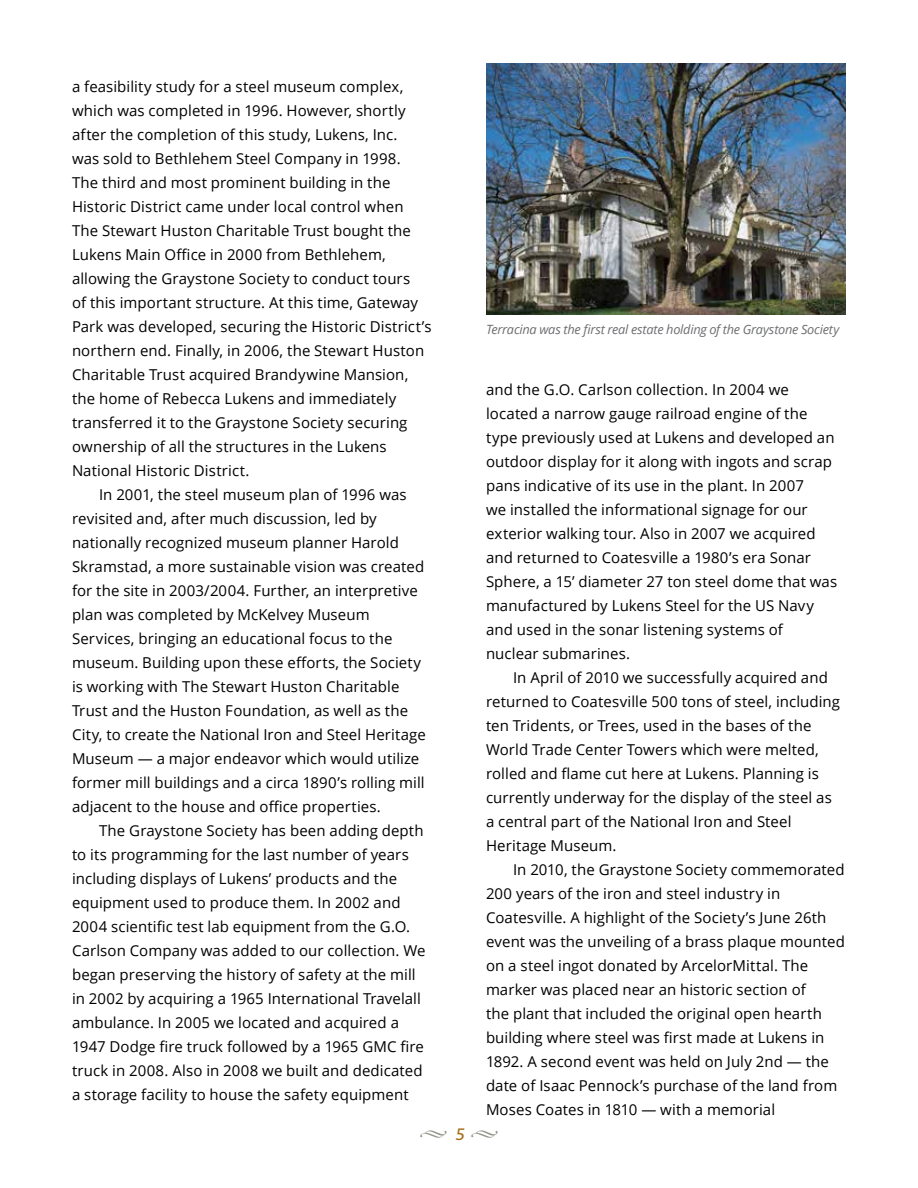
<style>
.page{position:relative;width:918px;height:1188px;background:#fff}
.page>*{position:absolute;margin:0;border:0;box-sizing:border-box;transform-origin:0 0}
.t1{font:italic 16.5px "Bitter";color:#a86b17}
.t2{font:15px/24px "Open Sans";letter-spacing:.005em;color:#000}
.t3{font:italic 12.75px "Open Sans";letter-spacing:-.02em;color:#6d6e71}
.s1{color:#94948b}
</style>
<div class="page">
<img style="left:486px;top:63px;width:360px;height:252px">
<p class="t2" style="left:72px;top:75px;width:333px">a feasibility study for a steel museum complex,</p>
<p class="t2" style="left:72px;top:99px;width:335px">which was completed in 1996. However, shortly</p>
<p class="t2" style="left:72px;top:123px;width:327px">after the completion of this study, Lukens, Inc.</p>
<p class="t2" style="left:72px;top:147px;width:330px">was sold to Bethlehem Steel Company in 1998.</p>
<p class="t2" style="left:72px;top:171px;width:320px">The third and most prominent building in the</p>
<p class="t2" style="left:72px;top:195px;width:333px">Historic District came under local control when</p>
<p class="t2" style="left:72px;top:219px;width:341px">The Stewart Huston Charitable Trust bought the</p>
<p class="t2" style="left:72px;top:243px;width:315px">Lukens Main Office in 2000 from Bethlehem,</p>
<p class="t2" style="left:72px;top:267px;width:340px">allowing the Graystone Society to conduct tours</p>
<p class="t2" style="left:72px;top:291px;width:348px">of this important structure. At this time, Gateway</p>
<p class="t2" style="left:72px;top:315px;width:361px">Park was developed, securing the Historic District’s</p>
<p class="t2" style="left:72px;top:339px;width:354px">northern end. Finally, in 2006, the Stewart Huston</p>
<p class="t2" style="left:72px;top:363px;width:338px">Charitable Trust acquired Brandywine Mansion,</p>
<p class="t2" style="left:72px;top:387px;width:326px">the home of Rebecca Lukens and immediately</p>
<p class="t2" style="left:72px;top:411px;width:337px">transferred it to the Graystone Society securing</p>
<p class="t2" style="left:72px;top:435px;width:316px">ownership of all the structures in the Lukens</p>
<p class="t2" style="left:72px;top:459px;width:179px">National Historic District.</p>
<p class="t2" style="left:99px;top:483px;width:309px">In 2001, the steel museum plan of 1996 was</p>
<p class="t2" style="left:72px;top:507px;width:306px">revisited and, after much discussion, led by</p>
<p class="t2" style="left:72px;top:531px;width:329px">nationally recognized museum planner Harold</p>
<p class="t2" style="left:72px;top:555px;width:354px">Skramstad, a more sustainable vision was created</p>
<p class="t2" style="left:72px;top:579px;width:347px">for the site in 2003/2004. Further, an interpretive</p>
<p class="t2" style="left:72px;top:603px;width:299px">plan was completed by McKelvey Museum</p>
<p class="t2" style="left:72px;top:627px;width:322px">Services, bringing an educational focus to the</p>
<p class="t2" style="left:72px;top:651px;width:351px">museum. Building upon these efforts, the Society</p>
<p class="t2" style="left:72px;top:675px;width:329px">is working with The Stewart Huston Charitable</p>
<p class="t2" style="left:72px;top:699px;width:338px">Trust and the Huston Foundation, as well as the</p>
<p class="t2" style="left:72px;top:723px;width:355px">City, to create the National Iron and Steel Heritage</p>
<p class="t2" style="left:72px;top:747px;width:349px">Museum — a major endeavor which would utilize</p>
<p class="t2" style="left:72px;top:771px;width:354px">former mill buildings and a circa 1890’s rolling mill</p>
<p class="t2" style="left:72px;top:795px;width:310px">adjacent to the house and office properties.</p>
<p class="t2" style="left:99px;top:819px;width:326px">The Graystone Society has been adding depth</p>
<p class="t2" style="left:72px;top:843px;width:338px">to its programming for the last number of years</p>
<p class="t2" style="left:72px;top:867px;width:327px">including displays of Lukens’ products and the</p>
<p class="t2" style="left:72px;top:891px;width:330px">equipment used to produce them. In 2002 and</p>
<p class="t2" style="left:72px;top:915px;width:340px">2004 scientific test lab equipment from the G.O.</p>
<p class="t2" style="left:72px;top:939px;width:355px">Carlson Company was added to our collection. We</p>
<p class="t2" style="left:72px;top:963px;width:345px">began preserving the history of safety at the mill</p>
<p class="t2" style="left:72px;top:987px;width:350px">in 2002 by acquiring a 1965 International Travelall</p>
<p class="t2" style="left:72px;top:1011px;width:329px">ambulance. In 2005 we located and acquired a</p>
<p class="t2" style="left:72px;top:1035px;width:353px">1947 Dodge fire truck followed by a 1965 GMC fire</p>
<p class="t2" style="left:72px;top:1059px;width:352px">truck in 2008. Also in 2008 we built and dedicated</p>
<p class="t2" style="left:72px;top:1083px;width:338px">a storage facility to house the safety equipment</p>
<p class="t3" style="left:486px;top:320px;width:355px">Terracina was the first real estate holding of the Graystone Society</p>
<p class="t2" style="left:486px;top:378px;width:353px">and the G.O. Carlson collection. In 2004 we located a narrow gauge railroad engine of the type previously used at Lukens and developed an outdoor display for it along with ingots and scrap pans indicative of its use in the plant. In 2007<br>we installed the informational signage for our exterior walking tour. Also in 2007 we acquired and returned to Coatesville a 1980’s era Sonar Sphere, a 15’ diameter 27 ton steel dome that was manufactured by Lukens Steel for the US Navy and used in the sonar listening systems of nuclear submarines.</p>
<p class="t2" style="left:486px;top:666px;width:356px;text-indent:27px">In April of 2010 we successfully acquired and returned to Coatesville 500 tons of steel, including ten Tridents, or Trees, used in the bases of the World Trade Center Towers which were melted, rolled and flame cut here at Lukens. Planning is currently underway for the display of the steel as a central part of the National Iron and Steel Heritage Museum.</p>
<p class="t2" style="left:486px;top:858px;width:360px;text-indent:27px">In 2010, the Graystone Society commemorated 200 years of the iron and steel industry in Coatesville. A highlight of the Society’s June 26th event was the unveiling of a brass plaque mounted on a steel ingot donated by ArcelorMittal. The marker was placed near an historic section of<br>the plant that included the original open hearth building where steel was first made at Lukens in 1892. A second event was held on July 2nd — the date of Isaac Pennock’s purchase of the land from Moses Coates in 1810 — with a memorial</p>
<p class="t1" style="left:420px;top:1122px;width:80px"><span class="s1">◆</span> 5 <span class="s1">◆</span></p>
</div>
